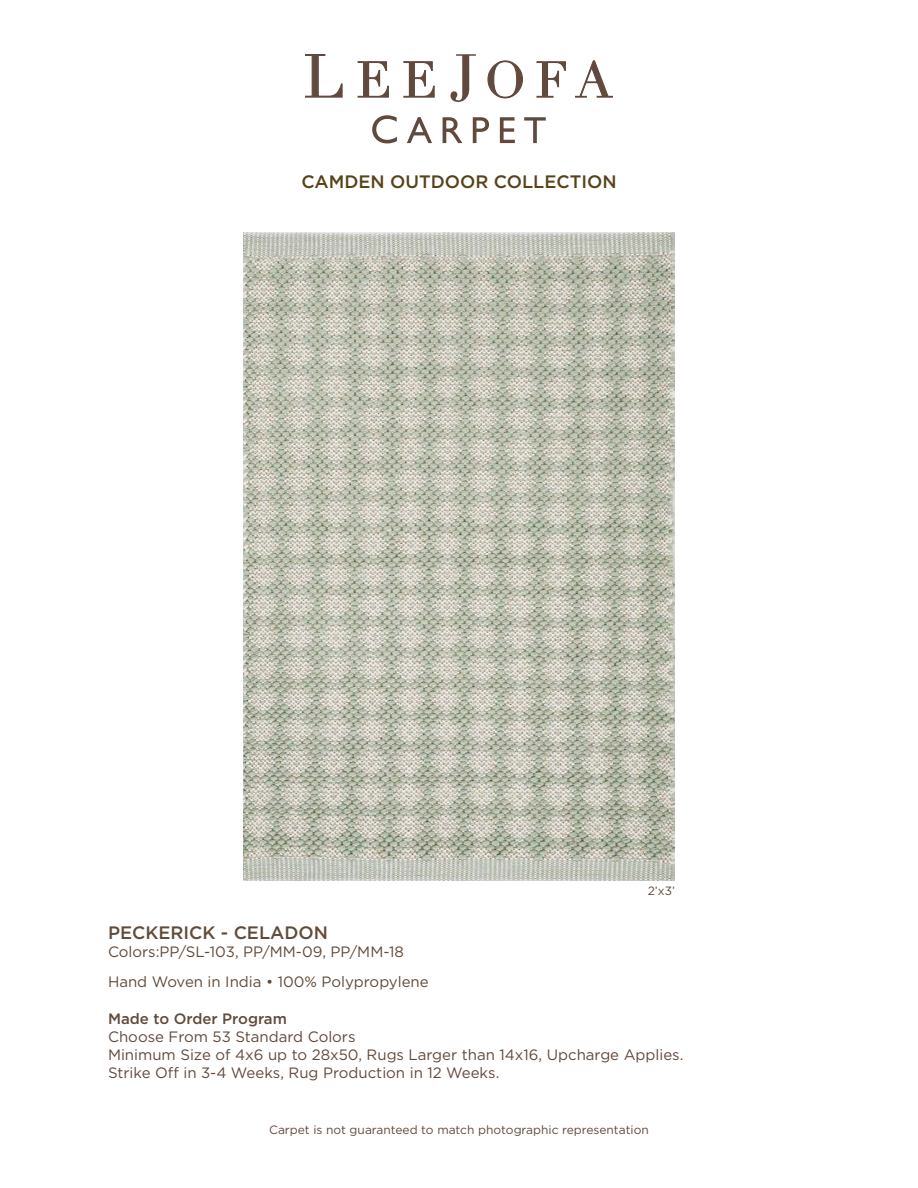
<style>
.page{position:relative;width:918px;height:1188px;background:#fff}
.page>*{position:absolute;margin:0;border:0;box-sizing:border-box;transform-origin:0 0}
.t1{font:500 18px "Gotham";color:#57431a}
.t2{font:500 18px "Gotham";color:#5f4b3b}
.t3{font:15px/18px "Gotham";color:#614a3d}
.t4{font:15px "Gotham";color:#5f4b3b}
.t5{font:500 15px "Gotham";color:#614a3d}
.t6{font:12px "Gotham";color:#614a3d}
.t7{font:12px "Gotham";color:#5f4b3b}
</style>
<div class="page">
<svg style="left:372px;top:115px;width:25px;height:28px"></svg>
<svg style="left:407px;top:117px;width:25px;height:26px"></svg>
<svg style="left:443px;top:117px;width:20px;height:26px"></svg>
<svg style="left:473px;top:117px;width:16px;height:26px"></svg>
<svg style="left:500px;top:117px;width:15px;height:26px"></svg>
<svg style="left:524px;top:117px;width:22px;height:26px"></svg>
<svg style="left:305px;top:54px;width:38px;height:44px"></svg>
<svg style="left:357px;top:61px;width:32px;height:37px"></svg>
<svg style="left:403px;top:61px;width:32px;height:37px"></svg>
<svg style="left:487px;top:60px;width:36px;height:39px"></svg>
<svg style="left:536px;top:61px;width:30px;height:37px"></svg>
<svg style="left:450px;top:54px;width:26px;height:48px"></svg>
<svg style="left:575px;top:60px;width:38px;height:38px"></svg>
<img style="left:243px;top:232px;width:432px;height:648px">
<p class="t1" style="left:301px;top:171px;width:317px">CAMDEN OUTDOOR COLLECTION</p>
<p class="t2" style="left:108px;top:923px;width:221px">PECKERICK - CELADON</p>
<p class="t4" style="left:108px;top:944px;width:297px">Colors:PP/SL-103, PP/MM-09, PP/MM-18</p>
<p class="t4" style="left:108px;top:974px;width:322px">Hand Woven in India • 100% Polypropylene</p>
<p class="t7" style="left:648px;top:884px;width:29px">2’x3’</p>
<p class="t5" style="left:108px;top:1010px;width:180px">Made to Order Program</p>
<p class="t3" style="left:108px;top:1027px;width:577px">Choose From 53 Standard Colors<br>Minimum Size of 4x6 up to 28x50, Rugs Larger than 14x16, Upcharge Applies.<br>Strike Off in 3-4 Weeks, Rug Production in 12 Weeks.</p>
<p class="t6" style="left:269px;top:1123px;width:381px">Carpet is not guaranteed to match photographic representation</p>
</div>
